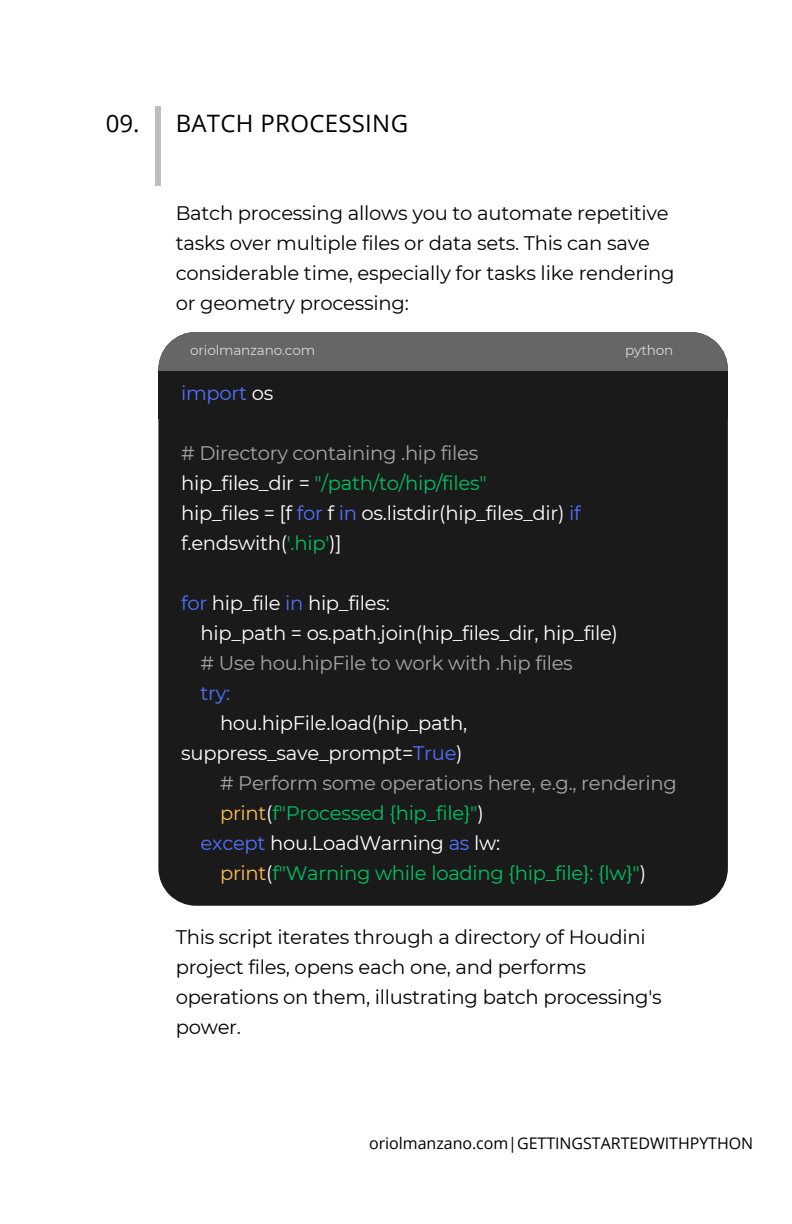
<style>
.page{position:relative;width:792px;height:1224px;background:#fff}
.page>*{position:absolute;margin:0;border:0;box-sizing:border-box;transform-origin:0 0}
.t1{font:24px "Open Sans";letter-spacing:.015em;color:#000}
.t2{font:19.6px/30px "Montserrat";letter-spacing:-.015em;color:#000}
.t3{font:19.6px/30px "Montserrat";letter-spacing:-.015em;color:#fff}
.t4{font:19.6px "Montserrat";letter-spacing:-.015em;color:#a6a6a6}
.t5{font:19.6px "Montserrat";letter-spacing:-.015em;color:#00bf63}
.t6{font:19.6px "Montserrat";letter-spacing:-.015em;color:#5271ff}
.t7{font:16px "Open Sans";color:#000}
.t8{font:13.6px "Montserrat";letter-spacing:-.015em;color:#d9d9d9}
.s1{color:#fff}
.s2{color:#a6a6a6}
.s3{color:#00bf63}
.s4{color:#5271ff}
.s5{color:#ffbd59}
</style>
<div class="page">
<div style="left:155px;top:106px;width:6px;height:79px;background:#bcbec0"></div>
<div style="left:158px;top:419px;width:570px;height:487px;background:#1a1a1a"></div>
<div style="left:158px;top:332px;width:570px;height:39px;background:#666"></div>
<div style="left:158px;top:371px;width:570px;height:48px;background:#1a1a1a"></div>
<p class="t1" style="left:106px;top:107px;width:304px">09. BATCH PROCESSING</p>
<p class="t2" style="left:176px;top:198px;width:500px">Batch processing allows you to automate repetitive tasks over multiple files or data sets. This can save considerable time, especially for tasks like rendering or geometry processing:</p>
<p class="t8" style="left:190px;top:342px;width:126px">oriolmanzano.com</p>
<p class="t8" style="left:625px;top:342px;width:50px">python</p>
<p class="t6" style="left:181px;top:381px;width:94px">import <span class="s1">os</span></p>
<p class="t3" style="left:181px;top:438px;width:401px"><span class="s2"># Directory containing .hip files </span>hip_files_dir = <span class="s3">"/path/to/hip/files"<br></span>hip_files = [f <span class="s4">for</span> f <span class="s4">in</span> os.listdir(hip_files_dir) <span class="s4">if </span>f.endswith(<span class="s3">'.hip'</span>)]</p>
<p class="t3" style="left:201px;top:588px;width:419px;text-indent:-19px"><span class="s4">for</span> hip_file <span class="s4">in</span> hip_files:<br>hip_path = os.path.join(hip_files_dir, hip_file)</p>
<p class="t4" style="left:201px;top:651px;width:374px"># Use hou.hipFile to work with .hip files</p>
<p class="t6" style="left:201px;top:681px;width:31px">try:</p>
<p class="t3" style="left:220px;top:708px;width:249px">hou.hipFile.load(hip_path,</p>
<p class="t3" style="left:181px;top:738px;width:283px">suppress_save_prompt=<span class="s4">True</span>)</p>
<p class="t4" style="left:220px;top:771px;width:458px"># Perform some operations here, e.g., rendering</p>
<p class="t5" style="left:220px;top:801px;width:265px"><span class="s5">print</span><span class="s1">(</span>f"Processed {hip_file}"<span class="s1">)</span></p>
<p class="t3" style="left:201px;top:828px;width:301px"><span class="s4">except</span> hou.LoadWarning <span class="s4">as</span> lw:</p>
<p class="t5" style="left:220px;top:861px;width:428px"><span class="s5">print</span><span class="s1">(</span>f"Warning while loading {hip_file}: {lw}"<span class="s1">)</span></p>
<p class="t2" style="left:176px;top:922px;width:488px">This script iterates through a directory of Houdini project files, opens each one, and performs operations on them, illustrating batch processing's power.</p>
<p class="t7" style="left:369px;top:1132px;width:386px">oriolmanzano.com|GETTINGSTARTEDWITHPYTHON</p>
</div>
